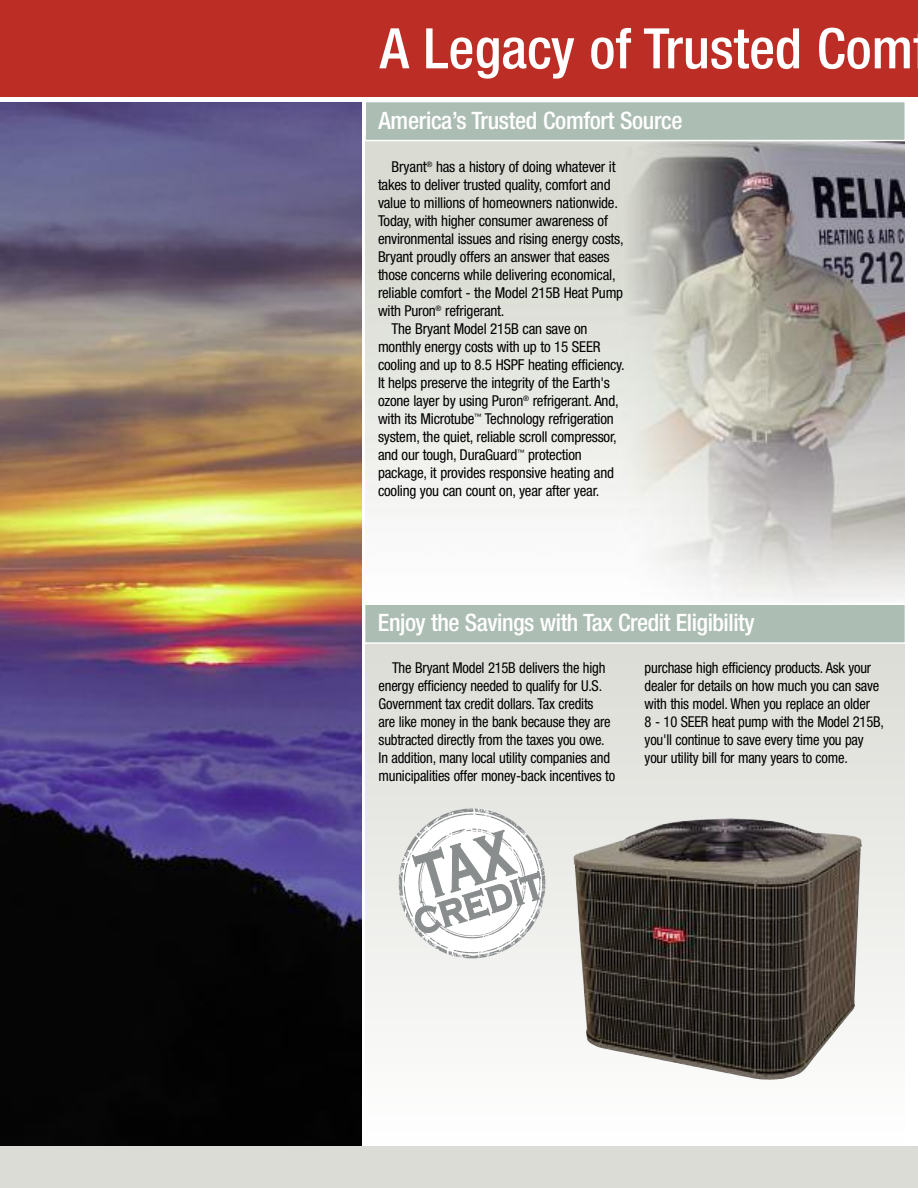
<style>
.page{position:relative;width:918px;height:1188px;background:#fff}
.page>*{position:absolute;margin:0;border:0;box-sizing:border-box;transform-origin:0 0}
.t1{font:500 condensed 55.95px "Helvetica Neue";color:#fff}
.t2{font:500 condensed 24px "Helvetica Neue";letter-spacing:-.02em;color:#fff}
.t3{font:condensed 15px/18px "Helvetica Neue";letter-spacing:-.015em;color:#000}
</style>
<div class="page">
<svg style="left:365px;top:644px;width:539px;height:426px"></svg>
<img style="left:366px;top:141px;width:538px;height:461px">
<div style="left:0;top:0;width:918px;height:97px;background:#bc2e25"></div>
<img style="left:0;top:103px;width:362px;height:1043px">
<div style="left:366px;top:102px;width:539px;height:38px;background:#acbdb3"></div>
<div style="left:364px;top:101px;width:542px;height:40px;border:2px solid #fff"></div>
<div style="left:365px;top:605px;width:540px;height:37px;background:#acbdb3"></div>
<div style="left:364px;top:603px;width:542px;height:41px;border:2px solid #fff"></div>
<svg style="left:399px;top:809px;width:146px;height:149px"></svg>
<div style="left:0;top:1146px;width:918px;height:42px;background:#dbdcd5"></div>
<img style="left:590px;top:1043px;width:214px;height:37px">
<h1 class="t1" style="left:380px;top:15px;width:535px">A Legacy of Trusted Com</h1>
<h2 class="t2" style="left:379px;top:106px;width:306px">America’s Trusted Comfort Source</h2>
<p class="t3" style="left:392px;top:158px;width:226px">Bryant<sup>®</sup> has a history of doing whatever it</p>
<p class="t3" style="left:378px;top:176px;width:234px">takes to deliver trusted quality, comfort and</p>
<p class="t3" style="left:378px;top:194px;width:241px">value to millions of homeowners nationwide.</p>
<p class="t3" style="left:378px;top:212px;width:231px">Today, with higher consumer awareness of</p>
<p class="t3" style="left:378px;top:230px;width:247px">environmental issues and rising energy costs,</p>
<p class="t3" style="left:378px;top:248px;width:233px">Bryant proudly offers an answer that eases</p>
<p class="t3" style="left:378px;top:266px;width:239px">those concerns while delivering economical,</p>
<p class="t3" style="left:378px;top:284px;width:247px">reliable comfort - the Model 215B Heat Pump</p>
<p class="t3" style="left:378px;top:302px;width:128px">with Puron<sup>®</sup> refrigerant.</p>
<p class="t3" style="left:392px;top:320px;width:198px">The Bryant Model 215B can save on</p>
<p class="t3" style="left:378px;top:338px;width:224px">monthly energy costs with up to 15 SEER</p>
<p class="t3" style="left:378px;top:356px;width:248px">cooling and up to 8.5 HSPF heating efficiency.</p>
<p class="t3" style="left:378px;top:374px;width:233px">It helps preserve the integrity of the Earth's</p>
<p class="t3" style="left:378px;top:392px;width:242px">ozone layer by using Puron<sup>®</sup> refrigerant. And,</p>
<p class="t3" style="left:378px;top:410px;width:237px">with its Microtube<sup>™</sup> Technology refrigeration</p>
<p class="t3" style="left:378px;top:428px;width:240px">system, the quiet, reliable scroll compressor,</p>
<p class="t3" style="left:378px;top:446px;width:205px">and our tough, DuraGuard<sup>™</sup> protection</p>
<p class="t3" style="left:378px;top:464px;width:238px">package, it provides responsive heating and</p>
<p class="t3" style="left:378px;top:482px;width:223px">cooling you can count on, year after year.</p>
<h2 class="t2" style="left:378px;top:608px;width:378px">Enjoy the Savings with Tax Credit Eligibility</h2>
<p class="t3" style="left:379px;top:659px;width:238px;text-indent:14px">The Bryant Model 215B delivers the high energy efficiency needed to qualify for U.S.<br>Government tax credit dollars. Tax credits<br>are like money in the bank because they are subtracted directly from the taxes you owe.<br>In addition, many local utility companies and municipalities offer money-back incentives to</p>
<p class="t3" style="left:645px;top:659px;width:241px">purchase high efficiency products. Ask your dealer for details on how much you can save with this model. When you replace an older<br>8 - 10 SEER heat pump with the Model 215B, you'll continue to save every time you pay your utility bill for many years to come.</p>
</div>
